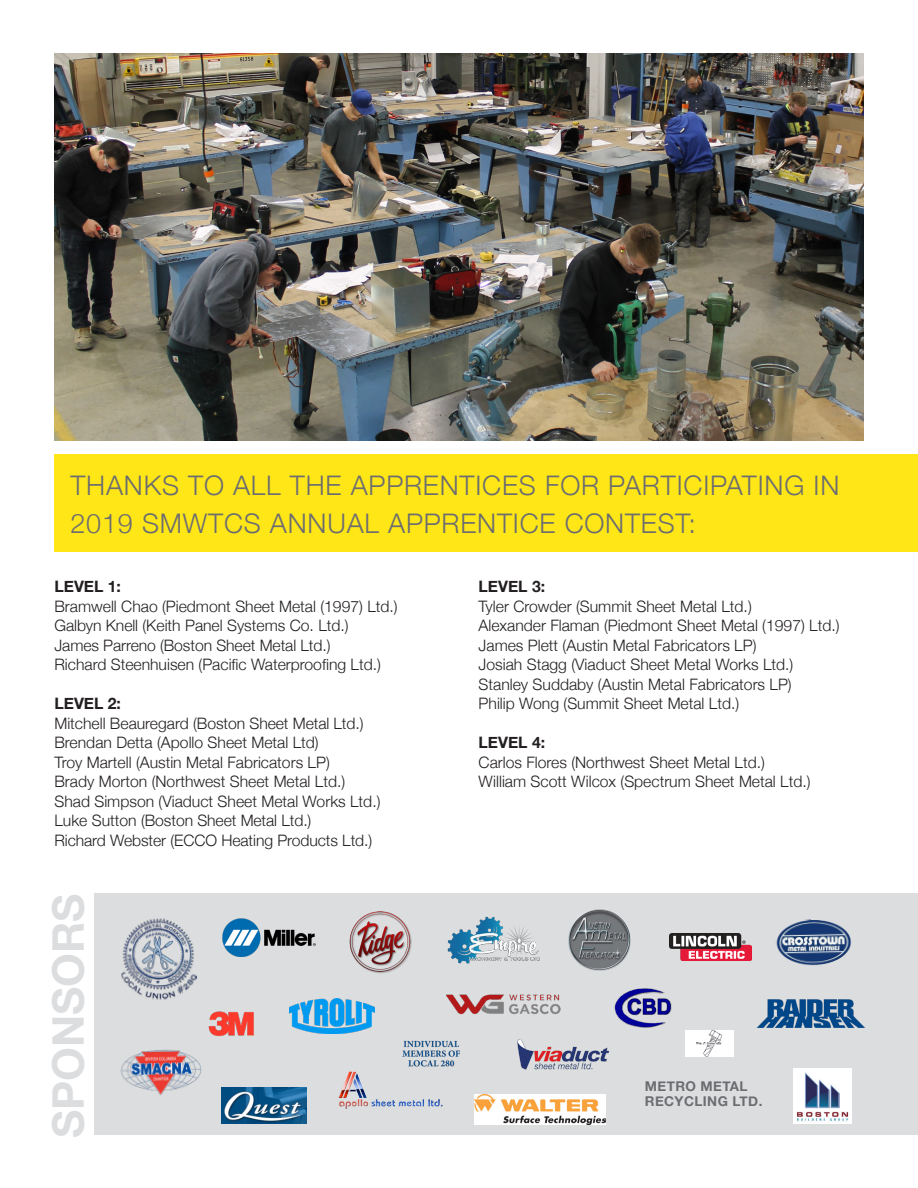
<style>
.page{position:relative;width:918px;height:1188px;background:#fff}
.page>*{position:absolute;margin:0;border:0;box-sizing:border-box;transform-origin:0 0}
.Side_Bars_Title{font:700 43.5px "Helvetica Neue";letter-spacing:-.005em;color:#dcdddf}
.t1{font:300 27px/37.5px "Helvetica Neue";letter-spacing:.03em;color:#6c6d70}
.t2{font:300 15.75px "Helvetica Neue";color:#231f20}
.t3{font:700 15.75px "Helvetica Neue";color:#231f20}
.t4{font:700 13.5px "Helvetica Neue";letter-spacing:.03em;color:#6c6d70}
</style>
<div class="page">
<div style="left:94px;top:893px;width:824px;height:242px;background:#dcdddf"></div>
<img style="left:54px;top:54px;width:810px;height:386px">
<div style="left:55px;top:454px;width:863px;height:98px;background:#ffe616"></div>
<img style="left:120px;top:1049px;width:82px;height:46px">
<img style="left:121px;top:918px;width:76px;height:82px">
<img style="left:402px;top:1040px;width:58px;height:27px">
<img style="left:208px;top:1011px;width:46px;height:26px">
<img style="left:338px;top:1071px;width:104px;height:38px">
<img style="left:568px;top:909px;width:63px;height:62px">
<img style="left:349px;top:911px;width:63px;height:63px">
<img style="left:794px;top:1068px;width:58px;height:56px">
<img style="left:614px;top:988px;width:58px;height:40px">
<img style="left:776px;top:919px;width:76px;height:47px">
<img style="left:447px;top:916px;width:93px;height:48px">
<img style="left:669px;top:933px;width:83px;height:28px">
<img style="left:223px;top:918px;width:92px;height:38px">
<img style="left:222px;top:1087px;width:84px;height:37px">
<img style="left:757px;top:999px;width:109px;height:29px">
<img style="left:290px;top:998px;width:85px;height:35px">
<img style="left:517px;top:1039px;width:92px;height:31px">
<img style="left:474px;top:1094px;width:132px;height:30px">
<img style="left:446px;top:994px;width:115px;height:21px">
<img style="left:686px;top:1031px;width:48px;height:26px">
<p class="t1" style="left:70px;top:465px;width:770px">THANKS TO ALL THE APPRENTICES FOR PARTICIPATING IN<br>2019 SMWTCS ANNUAL APPRENTICE CONTEST:</p>
<p class="t3" style="left:54px;top:574px;width:68px">LEVEL 1:</p>
<p class="t2" style="left:54px;top:593px;width:345px">Bramwell Chao (Piedmont Sheet Metal (1997) Ltd.)</p>
<p class="t2" style="left:54px;top:613px;width:296px">Galbyn Knell (Keith Panel Systems Co. Ltd.)</p>
<p class="t2" style="left:54px;top:632px;width:278px">James Parreno (Boston Sheet Metal Ltd.)</p>
<p class="t2" style="left:54px;top:652px;width:328px">Richard Steenhuisen (Pacific Waterproofing Ltd.)</p>
<p class="t3" style="left:54px;top:691px;width:68px">LEVEL 2:</p>
<p class="t2" style="left:54px;top:710px;width:311px">Mitchell Beauregard (Boston Sheet Metal Ltd.)</p>
<p class="t2" style="left:54px;top:730px;width:266px">Brendan Detta (Apollo Sheet Metal Ltd)</p>
<p class="t2" style="left:54px;top:749px;width:277px">Troy Martell (Austin Metal Fabricators LP)</p>
<p class="t2" style="left:54px;top:769px;width:292px">Brady Morton (Northwest Sheet Metal Ltd.)</p>
<p class="t2" style="left:54px;top:788px;width:328px">Shad Simpson (Viaduct Sheet Metal Works Ltd.)</p>
<p class="t2" style="left:54px;top:808px;width:258px">Luke Sutton (Boston Sheet Metal Ltd.)</p>
<p class="t2" style="left:54px;top:827px;width:319px">Richard Webster (ECCO Heating Products Ltd.)</p>
<p class="Side_Bars_Title" style="left:34px;top:1138px;width:246px;rotate:-90deg">SPONSORS</p>
<p class="t3" style="left:479px;top:574px;width:68px">LEVEL 3:</p>
<p class="t2" style="left:479px;top:593px;width:275px">Tyler Crowder (Summit Sheet Metal Ltd.)</p>
<p class="t2" style="left:479px;top:613px;width:363px">Alexander Flaman (Piedmont Sheet Metal (1997) Ltd.)</p>
<p class="t2" style="left:479px;top:632px;width:279px">James Plett (Austin Metal Fabricators LP)</p>
<p class="t2" style="left:479px;top:652px;width:316px">Josiah Stagg (Viaduct Sheet Metal Works Ltd.)</p>
<p class="t2" style="left:479px;top:671px;width:315px">Stanley Suddaby (Austin Metal Fabricators LP)</p>
<p class="t2" style="left:479px;top:691px;width:262px">Philip Wong (Summit Sheet Metal Ltd.)</p>
<p class="t3" style="left:479px;top:730px;width:68px">LEVEL 4:</p>
<p class="t2" style="left:479px;top:749px;width:288px">Carlos Flores (Northwest Sheet Metal Ltd.)</p>
<p class="t2" style="left:479px;top:769px;width:333px">William Scott Wilcox (Spectrum Sheet Metal Ltd.)</p>
<p class="t4" style="left:645px;top:1075px;width:104px">METRO METAL</p>
<p class="t4" style="left:645px;top:1090px;width:119px">RECYCLING LTD.</p>
</div>
